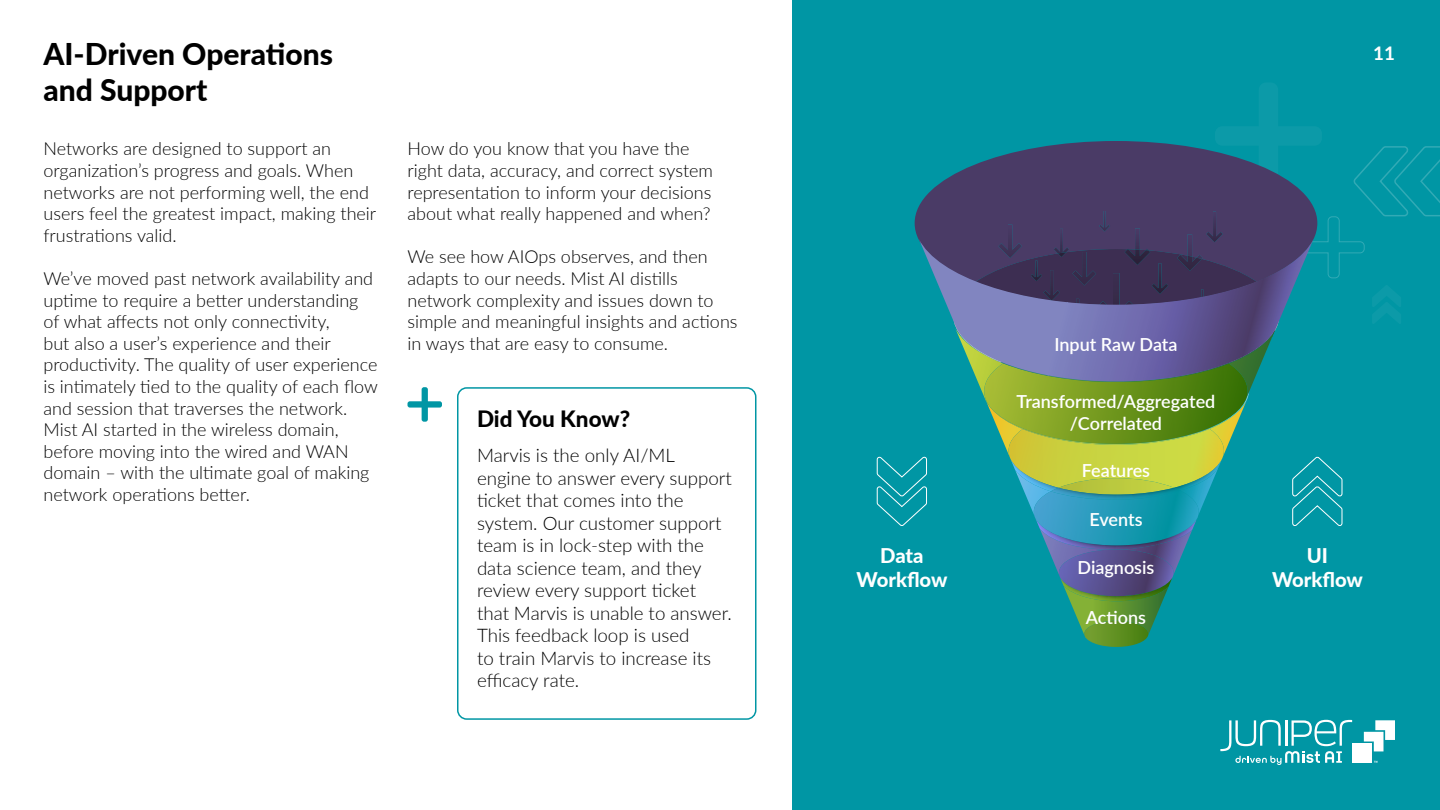
<style>
.page{position:relative;width:1440px;height:810px;background:#fff}
.page>*{position:absolute;margin:0;border:0;box-sizing:border-box;transform-origin:0 0}
.t1{font:800 30px/36px "Lato";color:#000}
.t2{font:800 22.5px "Lato";color:#000}
.t3{font:800 20.25px/24.3px "Lato";color:#fff;text-align:center}
.t4{font:300 18.75px/22.5px "Lato";color:#000}
.t5{font:700 18.75px "Lato";color:#fff}
.t6{font:300 18px/21.6px "Lato";color:#000}
.t7{font:600 18px/21.6px "Lato";color:#fff;text-align:center}
</style>
<div class="page">
<div style="left:792px;top:0;width:648px;height:810px;background:#0096a4"></div>
<svg style="left:915px;top:175px;width:38px;height:65px;fill:#4a3b66"></svg>
<svg style="left:919px;top:239px;width:34px;height:81px"></svg>
<svg style="left:876px;top:456px;width:51px;height:70px"></svg>
<svg style="left:953px;top:83px;width:487px;height:564px"></svg>
<svg style="left:1364px;top:720px;width:31px;height:31px"></svg>
<div style="left:1352px;top:743px;width:20px;height:20px;background:#fff"></div>
<svg style="left:1220px;top:720px;width:132px;height:45px"></svg>
<div style="left:457px;top:387px;width:299px;height:333px;border:2px solid #0096a4;border-radius:9px"></div>
<svg style="left:407px;top:387px;width:35px;height:35px"></svg>
<h1 class="t1" style="left:44px;top:34px;width:291px">AI-Driven Operations and Support</h1>
<p class="t6" style="left:44px;top:138px;width:334px">Networks are designed to support an organization’s progress and goals. When networks are not performing well, the end users feel the greatest impact, making their frustrations valid.</p>
<p class="t6" style="left:44px;top:267px;width:336px">We’ve moved past network availability and uptime to require a better understanding of what affects not only connectivity,<br>but also a user’s experience and their productivity. The quality of user experience is intimately tied to the quality of each flow and session that traverses the network.<br>Mist AI started in the wireless domain, before moving into the wired and WAN domain – with the ultimate goal of making network operations better.</p>
<p class="t6" style="left:407px;top:138px;width:307px">How do you know that you have the right data, accuracy, and correct system representation to inform your decisions about what really happened and when?</p>
<p class="t6" style="left:407px;top:246px;width:332px">We see how AIOps observes, and then adapts to our needs. Mist AI distills network complexity and issues down to simple and meaningful insights and actions in ways that are easy to consume.</p>
<p class="t2" style="left:477px;top:403px;width:155px">Did You Know?</p>
<p class="t4" style="left:477px;top:444px;width:256px">Marvis is the only AI/ML engine to answer every support ticket that comes into the system. Our customer support team is in lock-step with the data science team, and they review every support ticket that Marvis is unable to answer.<br>This feedback loop is used<br>to train Marvis to increase its efficacy rate.</p>
<p class="t5" style="left:1373px;top:39px;width:23px">11</p>
<p class="t7" style="left:1054px;top:333px;width:125px">Input Raw Data</p>
<p class="t7" style="left:1017px;top:390px;width:200px">Transformed/Aggregated /Correlated</p>
<p class="t7" style="left:1082px;top:459px;width:70px">Features</p>
<p class="t7" style="left:1089px;top:507px;width:55px">Events</p>
<p class="t7" style="left:1077px;top:556px;width:78px">Diagnosis</p>
<p class="t7" style="left:1086px;top:606px;width:62px">Actions</p>
<p class="t3" style="left:857px;top:543px;width:92px">Data<br>Workflow</p>
<p class="t3" style="left:1272px;top:543px;width:92px">UI<br>Workflow</p>
</div>
